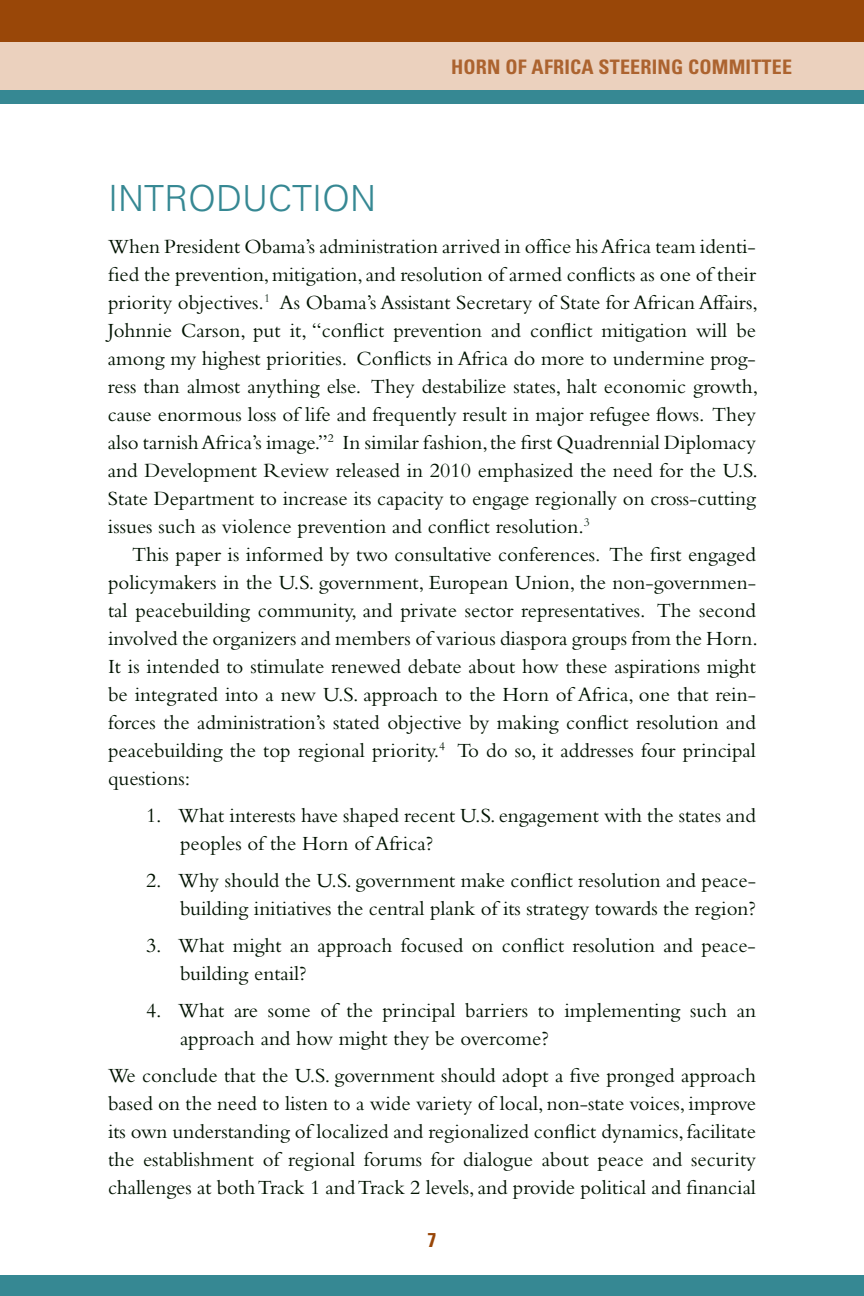
<style>
.page{position:relative;width:864px;height:1296px;background:#fff}
.page>*{position:absolute;margin:0;border:0;box-sizing:border-box;transform-origin:0 0}
.t1{font:300 36px "Univers";color:#368893}
.t2{font:21px/28px "Bembo";color:#001300}
.t3{font:700 condensed 20px "Univers";letter-spacing:.01em;color:#ac632f}
.t4{font:700 condensed 20px "Univers";color:#994708}
</style>
<div class="page">
<div style="left:0;top:35px;width:864px;height:62px;background:#ebd1be"></div>
<div style="left:0;top:90px;width:864px;height:14px;background:#368893"></div>
<div style="left:0;top:0;width:864px;height:42px;background:#994708"></div>
<div style="left:0;top:1276px;width:864px;height:20px;background:#368893"></div>
<p class="t3" style="left:451px;top:55px;width:342px">HORN OF AFRICA STEERING COMMITTEE</p>
<p class="t1" style="left:108px;top:176px;width:270px">INTRODUCTION</p>
<p class="t2" style="left:108px;top:232px;width:649px">When President Obama’s administration arrived in office his Africa team identi-</p>
<p class="t2" style="left:108px;top:260px;width:650px">fied the prevention, mitigation, and resolution of armed conflicts as one of their</p>
<p class="t2" style="left:108px;top:288px;width:652px">priority objectives.<sup>1</sup> As Obama’s Assistant Secretary of State for African Affairs,</p>
<p class="t2" style="left:108px;top:316px;width:650px">Johnnie Carson, put it, “conflict prevention and conflict mitigation will be</p>
<p class="t2" style="left:108px;top:344px;width:649px">among my highest priorities. Conflicts in Africa do more to undermine prog-</p>
<p class="t2" style="left:108px;top:372px;width:652px">ress than almost anything else. They destabilize states, halt economic growth,</p>
<p class="t2" style="left:108px;top:400px;width:649px">cause enormous loss of life and frequently result in major refugee flows. They</p>
<p class="t2" style="left:108px;top:428px;width:649px">also tarnish Africa’s image.”<sup>2</sup> In similar fashion, the first Quadrennial Diplomacy</p>
<p class="t2" style="left:108px;top:456px;width:652px">and Development Review released in 2010 emphasized the need for the U.S.</p>
<p class="t2" style="left:108px;top:484px;width:650px">State Department to increase its capacity to engage regionally on cross-cutting</p>
<p class="t2" style="left:108px;top:512px;width:483px">issues such as violence prevention and conflict resolution.<sup>3</sup></p>
<p class="t2" style="left:132px;top:540px;width:625px">This paper is informed by two consultative conferences. The first engaged</p>
<p class="t2" style="left:108px;top:568px;width:649px">policymakers in the U.S. government, European Union, the non-governmen-</p>
<p class="t2" style="left:108px;top:596px;width:649px">tal peacebuilding community, and private sector representatives. The second</p>
<p class="t2" style="left:108px;top:624px;width:652px">involved the organizers and members of various diaspora groups from the Horn.</p>
<p class="t2" style="left:108px;top:652px;width:649px">It is intended to stimulate renewed debate about how these aspirations might</p>
<p class="t2" style="left:108px;top:680px;width:650px">be integrated into a new U.S. approach to the Horn of Africa, one that rein-</p>
<p class="t2" style="left:108px;top:708px;width:650px">forces the administration’s stated objective by making conflict resolution and</p>
<p class="t2" style="left:108px;top:736px;width:649px">peacebuilding the top regional priority.<sup>4</sup> To do so, it addresses four principal</p>
<p class="t2" style="left:108px;top:764px;width:84px">questions:</p>
<p class="t2" style="left:180px;top:801px;width:578px;text-indent:-34px">1. What interests have shaped recent U.S. engagement with the states and peoples of the Horn of Africa?</p>
<p class="t2" style="left:146px;top:866px;width:612px;text-align:right">2. Why should the U.S. government make conflict resolution and peace&shy;building initiatives the central plank of its strategy towards the region?</p>
<p class="t2" style="left:180px;top:931px;width:577px;text-indent:-34px">3. What might an approach focused on conflict resolution and peace&shy;building entail?</p>
<p class="t2" style="left:180px;top:996px;width:578px;text-indent:-34px">4. What are some of the principal barriers to implementing such an approach and how might they be overcome?</p>
<p class="t2" style="left:108px;top:1061px;width:650px;text-align:justify">We conclude that the U.S. government should adopt a five pronged approach based on the need to listen to a wide variety of local, non-state voices, improve its own understanding of localized and regionalized conflict dynamics, facilitate the establishment of regional forums for dialogue about peace and security challenges at both Track 1 and Track 2 levels, and provide political and financial</p>
<p class="t4" style="left:428px;top:1227px;width:10px">7</p>
</div>
